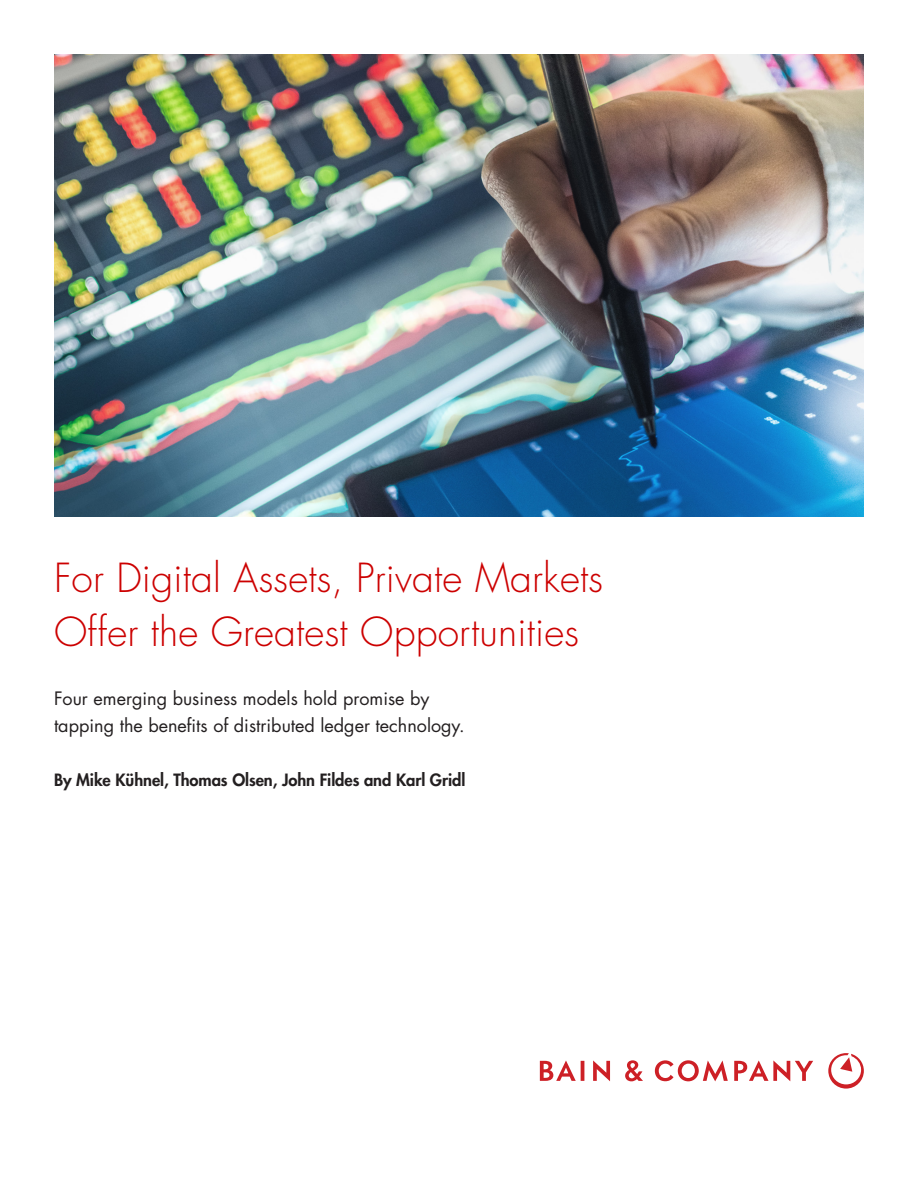
<style>
.page{position:relative;width:918px;height:1188px;background:#fff}
.page>*{position:absolute;margin:0;border:0;box-sizing:border-box;transform-origin:0 0}
.Headline{font:300 39px/54px "Futura";letter-spacing:.005em;color:#c00}
.Subtitle{font:18px/27px "Futura";color:#231f20}
.Subtitle-2{font:800 16.5px "Futura";letter-spacing:-.005em;color:#231f20}
</style>
<div class="page">
<img style="left:54px;top:54px;width:810px;height:463px">
<svg style="left:655px;top:1060px;width:73px;height:21px"></svg>
<svg style="left:593px;top:1060px;width:17px;height:21px"></svg>
<svg style="left:540px;top:1060px;width:44px;height:21px"></svg>
<svg style="left:625px;top:1060px;width:18px;height:21px"></svg>
<svg style="left:734px;top:1060px;width:79px;height:21px"></svg>
<svg style="left:828px;top:1053px;width:36px;height:36px"></svg>
<p class="Headline" style="left:54px;top:552px;width:551px">For Digital Assets, Private Markets<br>Offer the Greatest Opportunities</p>
<p class="Subtitle" style="left:54px;top:686px;width:412px">Four emerging business models hold promise by tapping the benefits of distributed ledger technology.</p>
<p class="Subtitle-2" style="left:54px;top:769px;width:413px">By Mike Kühnel, Thomas Olsen, John Fildes and Karl Gridl</p>
</div>
